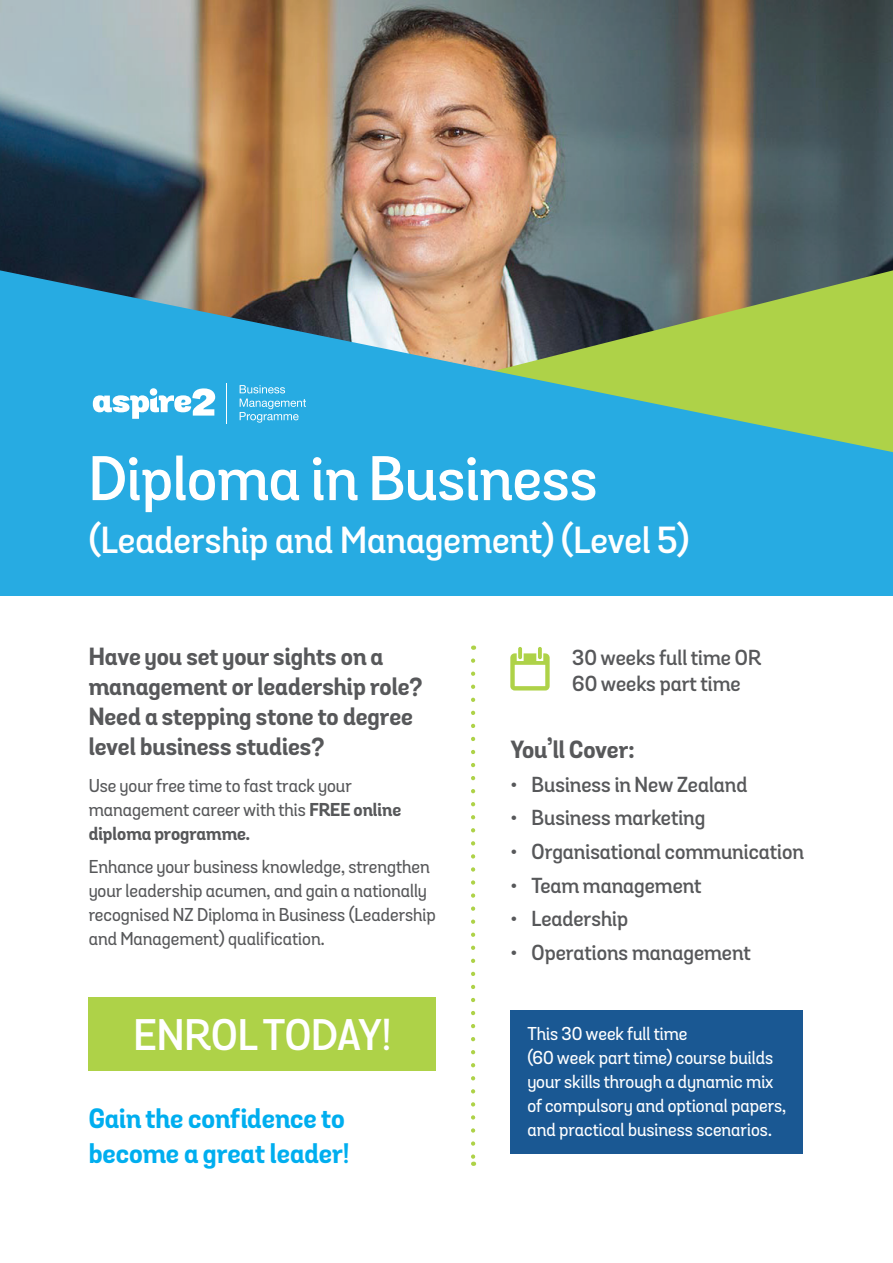
<style>
.page{position:relative;width:893px;height:1263px;background:#fff}
.page>*{position:absolute;margin:0;border:0;box-sizing:border-box;transform-origin:0 0}
.t1{font:600 60.75px "Grota Sans Alt";color:#fff}
.t2{font:600 42.75px "Grota Sans Alt";color:#fff}
.t3{font:600 36.45px "Grota Sans Alt";color:#fff}
.t4{font:700 27px/34.5px "Grota Sans Alt";color:#00aeef}
.t5{font:700 24px/30px "Grota Sans Alt";color:#57585a}
.t6{font:600 21px/25.2px "Grota Sans Alt";color:#57585a}
.t7{font:500 18px/24px "Grota Sans Alt";color:#57585a}
.t8{font:500 18px/24px "Grota Sans Alt";color:#fff}
.s1{font-weight:700}
</style>
<div class="page">
<img style="left:0;top:0;width:893px;height:270px">
<svg style="left:0;top:270px;width:893px;height:215px;background:#57a6a7"></svg>
<div style="left:0;top:485px;width:893px;height:110px;background:#27abe2"></div>
<div style="left:89px;top:997px;width:347px;height:74px;background:#aed248"></div>
<svg style="left:471px;top:660px;width:4px;height:506px"></svg>
<svg style="left:510px;top:647px;width:40px;height:43px"></svg>
<div style="left:510px;top:1010px;width:293px;height:143px;background:#1a5893"></div>
<hr style="left:226px;top:383px;width:1px;height:41px;background:#fff">
<svg style="left:240px;top:399px;width:66px;height:24px;background:#53bce7"></svg>
<svg style="left:240px;top:385px;width:45px;height:8px"></svg>
<svg style="left:93px;top:388px;width:122px;height:31px"></svg>
<h1 class="t1" style="left:89px;top:442px;width:510px">Diploma in Business</h1>
<h3 class="t3" style="left:89px;top:518px;width:602px">(Leadership and Management) (Level 5)</h3>
<h3 class="t5" style="left:89px;top:643px;width:335px">Have you set your sights on a management or leadership role?<br>Need a stepping stone to degree level business studies?</h3>
<p class="t7" style="left:89px;top:774px;width:314px">Use your free time to fast track your management career with this <span class="s1">FREE online diploma programme.</span></p>
<p class="t7" style="left:89px;top:855px;width:349px">Enhance your business knowledge, strengthen your leadership acumen, and gain a nationally recognised NZ Diploma in Business (Leadership and Management) qualification.</p>
<p class="t6" style="left:572px;top:646px;width:190px">30 weeks full time OR<br>60 weeks part time</p>
<h3 class="t5" style="left:510px;top:736px;width:126px">You’ll Cover:</h3>
<p class="t6" style="left:510px;top:772px;width:239px">• Business in New Zealand</p>
<p class="t6" style="left:510px;top:806px;width:197px">• Business marketing</p>
<p class="t6" style="left:510px;top:840px;width:295px">• Organisational communication</p>
<p class="t6" style="left:510px;top:874px;width:193px">• Team management</p>
<p class="t6" style="left:510px;top:907px;width:119px">• Leadership</p>
<p class="t6" style="left:510px;top:941px;width:242px">• Operations management</p>
<h2 class="t2" style="left:133px;top:1009px;width:259px">ENROL TODAY!</h2>
<p class="t8" style="left:527px;top:1023px;width:260px">This 30 week full time<br>(60 week part time) course builds your skills through a dynamic mix of compulsory and optional papers, and practical business scenarios.</p>
<h3 class="t4" style="left:89px;top:1103px;width:262px">Gain the confidence to become a great leader!</h3>
</div>
